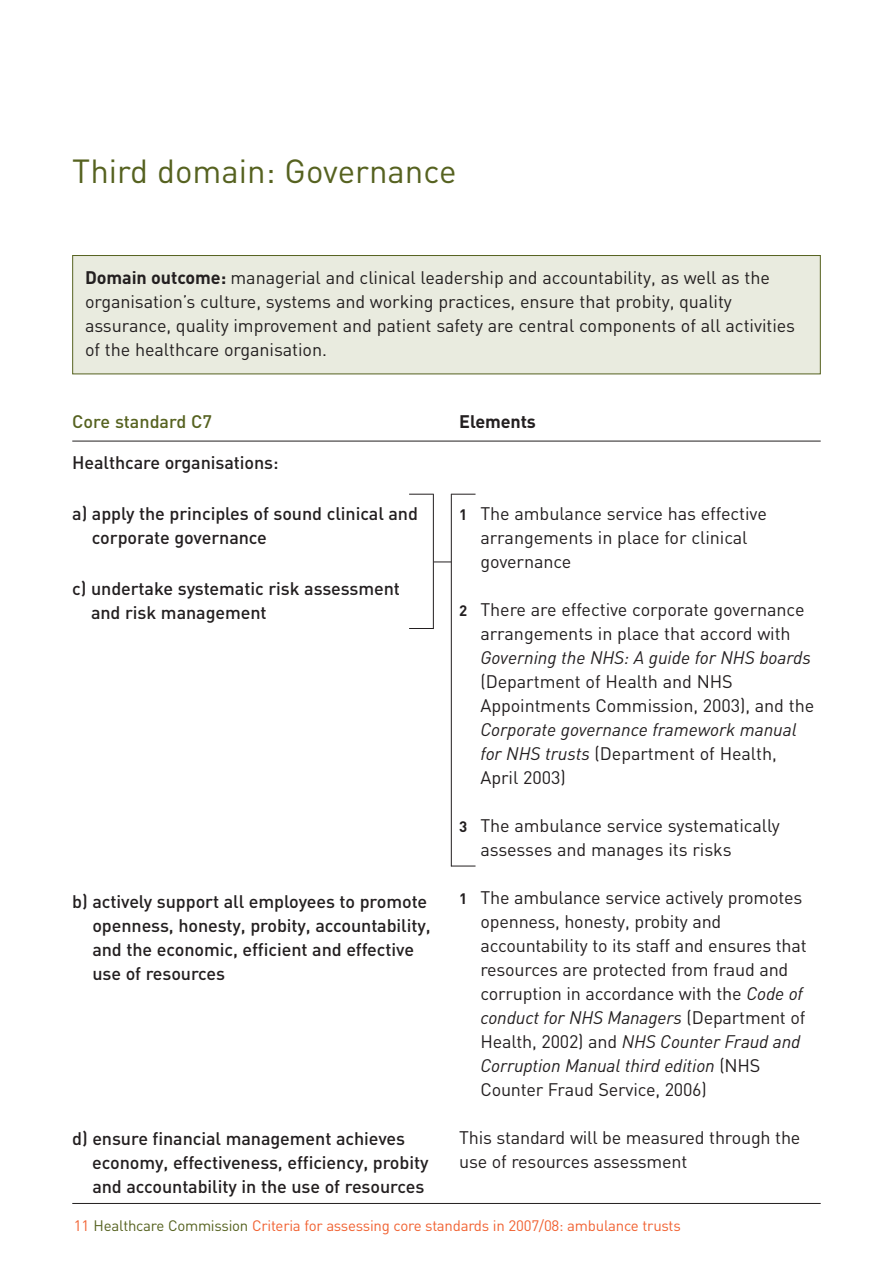
<style>
.page{position:relative;width:893px;height:1263px;background:#fff}
.page>*{position:absolute;margin:0;border:0;box-sizing:border-box;transform-origin:0 0}
.t1{font:33px "DIN";color:#566220}
.t2{font:18px/24px "DIN";letter-spacing:-.005em;color:#231f20}
.t3{font:500 18px/24px "DIN";letter-spacing:-.005em;color:#231f20}
.t4{font:500 18px "DIN";color:#566220}
.t5{font:700 18px "DIN";letter-spacing:-.005em;color:#231f20}
.t6{font:15px "DIN";letter-spacing:-.015em;color:#f16232}
.s1{font-weight:700}
.s2{font-weight:700;font-size:15px}
.s3{font-style:italic}
.s4{color:#566220}
</style>
<div class="page">
<hr style="left:72px;top:1203px;width:749px;height:1px;background:#231f20">
<div style="left:73px;top:255px;width:747px;height:119px;background:#e9ebdf"></div>
<div style="left:72px;top:255px;width:749px;height:119px;border:1px solid #566220"></div>
<hr style="left:72px;top:441px;width:749px;height:1px;background:#231f20">
<svg style="left:409px;top:494px;width:24px;height:1px"></svg>
<svg style="left:434px;top:562px;width:17px;height:1px"></svg>
<svg style="left:409px;top:628px;width:24px;height:1px"></svg>
<hr style="left:433px;top:494px;width:1px;height:135px;background:#231f20">
<svg style="left:452px;top:494px;width:23px;height:1px"></svg>
<svg style="left:451px;top:866px;width:24px;height:1px"></svg>
<hr style="left:451px;top:494px;width:1px;height:372px;background:#231f20">
<h1 class="t1" style="left:72px;top:152px;width:386px">Third domain: Governance</h1>
<p class="t2" style="left:85px;top:266px;width:712px"><span class="s1">Domain outcome:</span> managerial and clinical leadership and accountability, as well as the organisation’s culture, systems and working practices, ensure that probity, quality assurance, quality improvement and patient safety are central components of all activities of the healthcare organisation.</p>
<p class="t4" style="left:72px;top:411px;width:141px">Core standard C7</p>
<p class="t5" style="left:459px;top:411px;width:78px">Elements</p>
<p class="t3" style="left:72px;top:450px;width:208px">Healthcare organisations:</p>
<p class="t3" style="left:72px;top:501px;width:347px">a) apply the principles of sound clinical and</p>
<p class="t2" style="left:459px;top:502px;width:309px"><span class="s2">1</span> The ambulance service has effective</p>
<p class="t3" style="left:92px;top:525px;width:177px">corporate governance</p>
<p class="t2" style="left:480px;top:526px;width:269px">arrangements in place for clinical governance</p>
<p class="t3" style="left:91px;top:576px;width:310px;text-indent:-19px">c) undertake systematic risk assessment and risk management</p>
<p class="t2" style="left:480px;top:598px;width:335px;text-indent:-21px"><span class="s2">2</span> There are effective corporate governance arrangements in place that accord with <span class="s3">Governing the NHS: A guide for NHS boards </span>(Department of Health and NHS Appointments Commission, 2003), and the <span class="s3">Corporate governance framework manual for NHS trusts</span> (Department of Health, April 2003)</p>
<p class="t2" style="left:480px;top:814px;width:301px;text-indent:-21px"><span class="s2">3</span> The ambulance service systematically assesses and manages its risks</p>
<p class="t3" style="left:72px;top:889px;width:357px">b) actively support all employees to promote</p>
<p class="t2" style="left:459px;top:886px;width:345px"><span class="s2">1</span> The ambulance service actively promotes</p>
<p class="t3" style="left:92px;top:913px;width:340px">openness, honesty, probity, accountability,</p>
<p class="t2" style="left:480px;top:910px;width:242px">openness, honesty, probity and</p>
<p class="t3" style="left:92px;top:937px;width:323px">and the economic, efficient and effective</p>
<p class="t2" style="left:480px;top:934px;width:328px">accountability to its staff and ensures that</p>
<p class="t3" style="left:92px;top:961px;width:134px">use of resources</p>
<p class="t2" style="left:480px;top:958px;width:327px">resources are protected from fraud and corruption in accordance with the <span class="s3">Code of conduct for NHS Managers</span> (Department of Health, 2002) and <span class="s3">NHS Counter Fraud and Corruption Manual third edition</span> (NHS Counter Fraud Service, 2006)</p>
<p class="t3" style="left:72px;top:1126px;width:334px">d) ensure financial management achieves</p>
<p class="t2" style="left:459px;top:1126px;width:343px">This standard will be measured through the</p>
<p class="t3" style="left:92px;top:1150px;width:338px">economy, effectiveness, efficiency, probity</p>
<p class="t2" style="left:459px;top:1150px;width:230px">use of resources assessment</p>
<p class="t3" style="left:92px;top:1174px;width:334px">and accountability in the use of resources</p>
<p class="t6" style="left:74px;top:1217px;width:608px">11 <span class="s4">Healthcare Commission</span> Criteria for assessing core standards in 2007/08: ambulance trusts</p>
</div>
